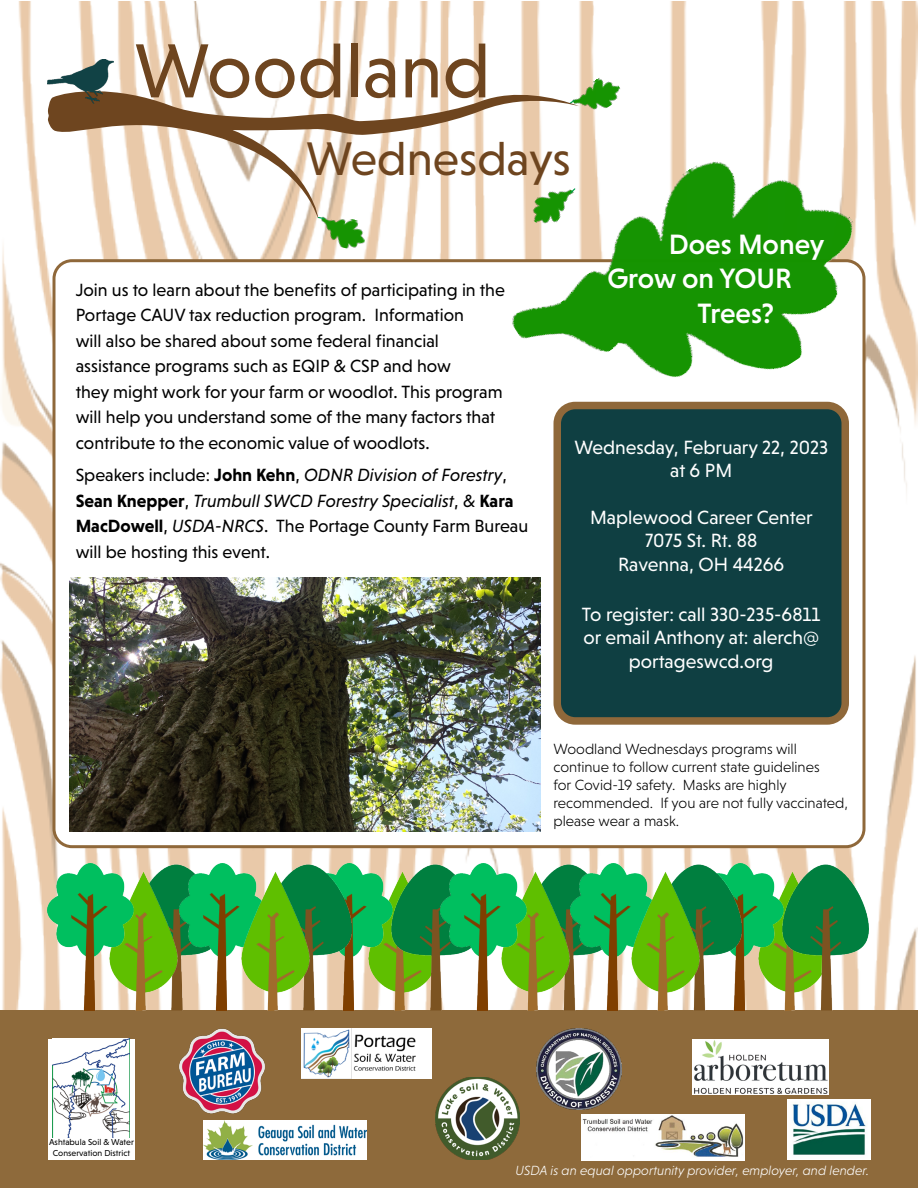
<style>
.page{position:relative;width:918px;height:1188px;background:#fff}
.page>*{position:absolute;margin:0;border:0;box-sizing:border-box;transform-origin:0 0}
.t1{font:78px "Niveau Grotesk";color:#6e451f}
.t2{font:48px "Niveau Grotesk";color:#6e451f}
.t3{font:500 28.5px "Niveau Grotesk";color:#fff}
.t4{font:19.5px/23.4px "Niveau Grotesk";color:#fff;text-align:center}
.t5{font:18px/25.5px "Niveau Grotesk";color:#000}
.t6{font:300 15px/18px "Niveau Grotesk";color:#000}
.t7{font:italic 300 13.5px "Niveau Grotesk";color:#fff}
.t8{font:8.85px/10.6px "Niveau Grotesk";color:#000;text-align:center}
.s1{font-weight:700}
.s2{font-style:italic}
</style>
<div class="page">
<img style="left:0;top:1px;width:918px;height:1010px">
<div style="left:0;top:1011px;width:918px;height:177px;background:#8e6a3b"></div>
<img style="left:48px;top:864px;width:132px;height:147px">
<img style="left:109px;top:871px;width:69px;height:140px">
<img style="left:351px;top:864px;width:89px;height:147px">
<img style="left:180px;top:864px;width:171px;height:147px">
<img style="left:241px;top:871px;width:69px;height:140px">
<img style="left:440px;top:864px;width:130px;height:147px">
<img style="left:501px;top:871px;width:69px;height:140px">
<img style="left:742px;top:864px;width:40px;height:147px">
<img style="left:782px;top:864px;width:87px;height:147px">
<img style="left:657px;top:864px;width:85px;height:147px">
<img style="left:570px;top:864px;width:87px;height:147px">
<img style="left:631px;top:871px;width:69px;height:140px">
<div style="left:54px;top:261px;width:810px;height:586px;background:#fff;border-radius:18px"></div>
<img style="left:494px;top:110px;width:405px;height:369px">
<img style="left:570px;top:71px;width:55px;height:50px">
<img style="left:525px;top:225px;width:52px;height:7px">
<img style="left:316px;top:225px;width:53px;height:27px">
<svg style="left:48px;top:85px;width:533px;height:140px"></svg>
<img style="left:48px;top:59px;width:66px;height:44px">
<img style="left:179px;top:1028px;width:86px;height:86px">
<img style="left:536px;top:1028px;width:85px;height:81px">
<div style="left:48px;top:1039px;width:87px;height:99px;background:#fff"></div>
<img style="left:53px;top:1039px;width:77px;height:99px">
<div style="left:48px;top:1138px;width:87px;height:21px;background:#fff"></div>
<img style="left:787px;top:1099px;width:83px;height:60px">
<img style="left:302px;top:1028px;width:130px;height:50px">
<img style="left:436px;top:1078px;width:84px;height:81px">
<img style="left:204px;top:1120px;width:163px;height:39px">
<img style="left:582px;top:1115px;width:163px;height:45px">
<img style="left:692px;top:1040px;width:137px;height:54px">
<div style="left:557px;top:406px;width:288px;height:315px;background:#0f3f42;border-radius:18px"></div>
<div style="left:554px;top:402px;width:295px;height:323px;border:8px solid #8f683a;border-radius:18px"></div>
<img style="left:69px;top:578px;width:471px;height:254px">
<h1 class="t1" style="left:134px;top:27px;width:358px">Woodland</h1>
<h2 class="t2" style="left:306px;top:132px;width:266px">Wednesdays</h2>
<p class="t5" style="left:76px;top:277px;width:431px">Join us to learn about the benefits of participating in the Portage CAUV tax reduction program. Information<br>will also be shared about some federal financial assistance programs such as EQIP &amp; CSP and how<br>they might work for your farm or woodlot. This program will help you understand some of the many factors that contribute to the economic value of woodlots.</p>
<p class="t5" style="left:76px;top:462px;width:454px">Speakers include: <span class="s1">John Kehn</span>, <span class="s2">ODNR Division of Forestry</span>, <span class="s1">Sean Knepper</span>, <span class="s2">Trumbull SWCD Forestry Specialist</span>, &amp; <span class="s1">Kara MacDowell</span>, <span class="s2">USDA-NRCS</span>. The Portage County Farm Bureau will be hosting this event.</p>
<h3 class="t3" style="left:669px;top:228px;width:157px">Does Money</h3>
<h3 class="t3" style="left:607px;top:262px;width:186px">Grow on YOUR</h3>
<h3 class="t3" style="left:697px;top:297px;width:78px">Trees?</h3>
<p class="t4" style="left:574px;top:435px;width:255px">Wednesday, February 22, 2023 at 6 PM</p>
<p class="t4" style="left:590px;top:505px;width:224px">Maplewood Career Center<br>7075 St. Rt. 88<br>Ravenna, OH 44266</p>
<p class="t4" style="left:582px;top:603px;width:240px">To register: call 330-235-6811 or email Anthony at: alerch@ portageswcd.org</p>
<p class="t6" style="left:554px;top:740px;width:296px">Woodland Wednesdays programs will continue to follow current state guidelines<br>for Covid-19 safety. Masks are highly recommended. If you are not fully vaccinated, please wear a mask.</p>
<p class="t8" style="left:49px;top:1137px;width:86px">Ashtabula Soil &amp; Water<br>Conservation District</p>
<p class="t7" style="left:515px;top:1163px;width:355px">USDA is an equal opportunity provider, employer, and lender.</p>
</div>
